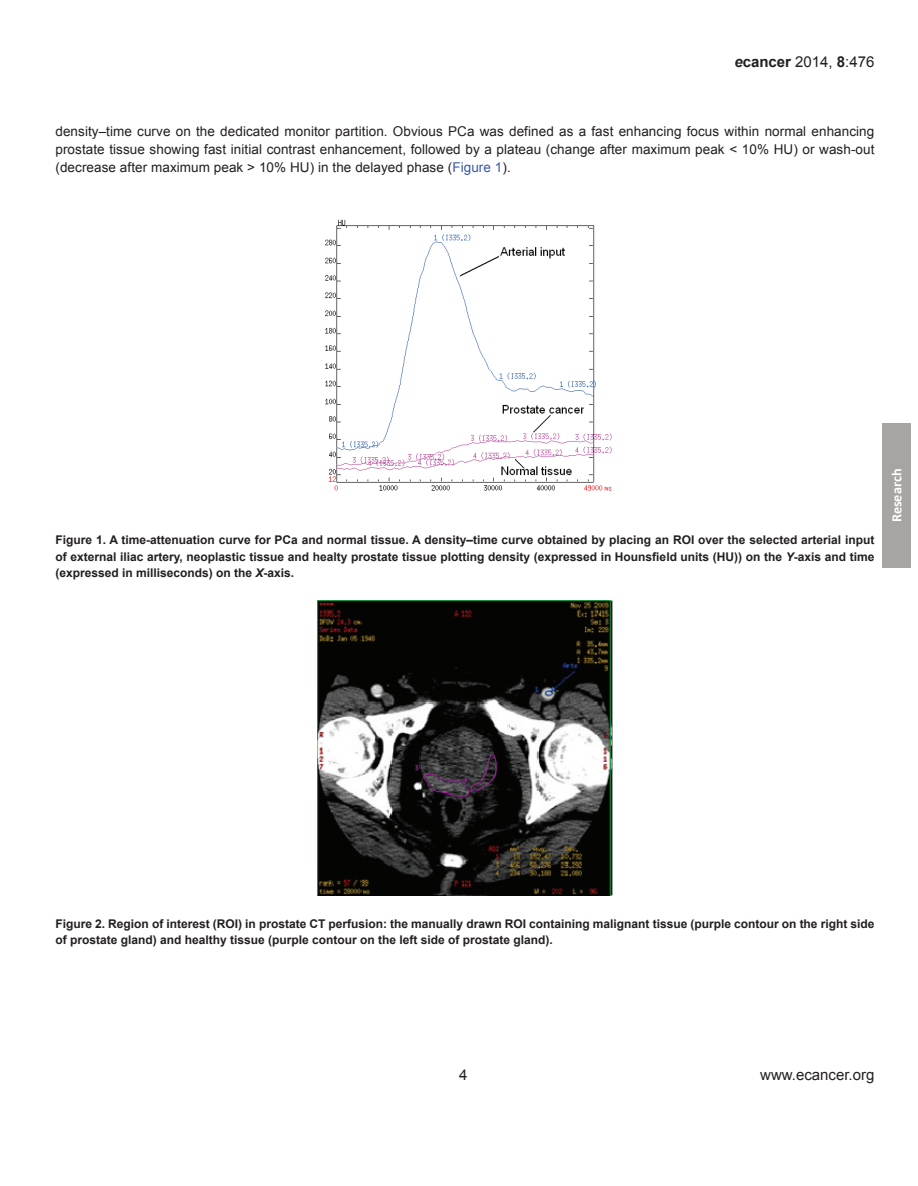
<style>
.page{position:relative;width:918px;height:1186px;background:#fff}
.page>*{position:absolute;margin:0;border:0;box-sizing:border-box;transform-origin:0 0}
.t1{font:15px "Arial";color:#231f20}
.t2{font:700 14.25px "Calibri";color:#fff}
.t3{font:13.5px/18px "Arial";letter-spacing:.005em;color:#231f20;text-align:justify}
.t4{font:700 12px/16.5px "Arial";color:#231f20;text-align:justify}
.s1{font-weight:700;font-style:italic}
.s2{font-weight:700}
.s3{color:#3759a7}
.s4{font-style:italic}
</style>
<div class="page">
<div style="left:882px;top:423px;width:29px;height:144px;background:#a7a5a4"></div>
<img style="left:325px;top:219px;width:287px;height:272px">
<img style="left:318px;top:600px;width:294px;height:295px">
<p class="t1" style="left:734px;top:52px;width:142px"><span class="s1">e</span><span class="s2">cancer</span> 2014, <span class="s2">8</span>:476</p>
<p class="t3" style="left:56px;top:123px;width:820px">density–time curve on the dedicated monitor partition. Obvious PCa was defined as a fast enhancing focus within normal enhancing prostate tissue showing fast initial contrast enhancement, followed by a plateau (change after maximum peak &lt; 10% HU) or wash-out (decrease after maximum peak &gt; 10% HU) in the delayed phase (<span class="s3">Figure 1</span>).</p>
<p class="t4" style="left:56px;top:532px;width:820px">Figure 1. A time-attenuation curve for PCa and normal tissue. A density–time curve obtained by placing an ROI over the selected arterial input of external iliac artery, neoplastic tissue and healty prostate tissue plotting density (expressed in Hounsfield units (HU)) on the <span class="s4">Y</span>-axis and time (expressed in milliseconds) on the <span class="s4">X</span>-axis.</p>
<p class="t2" style="left:888px;top:522px;width:55px;rotate:-90deg">Research</p>
<p class="t4" style="left:56px;top:916px;width:820px">Figure 2. Region of interest (ROI) in prostate CT perfusion: the manually drawn ROI containing malignant tissue (purple contour on the right side of prostate gland) and healthy tissue (purple contour on the left side of prostate gland).</p>
<p class="t1" style="left:459px;top:1065px;width:10px">4</p>
<p class="t1" style="left:760px;top:1065px;width:116px">www.ecancer.org</p>
</div>
